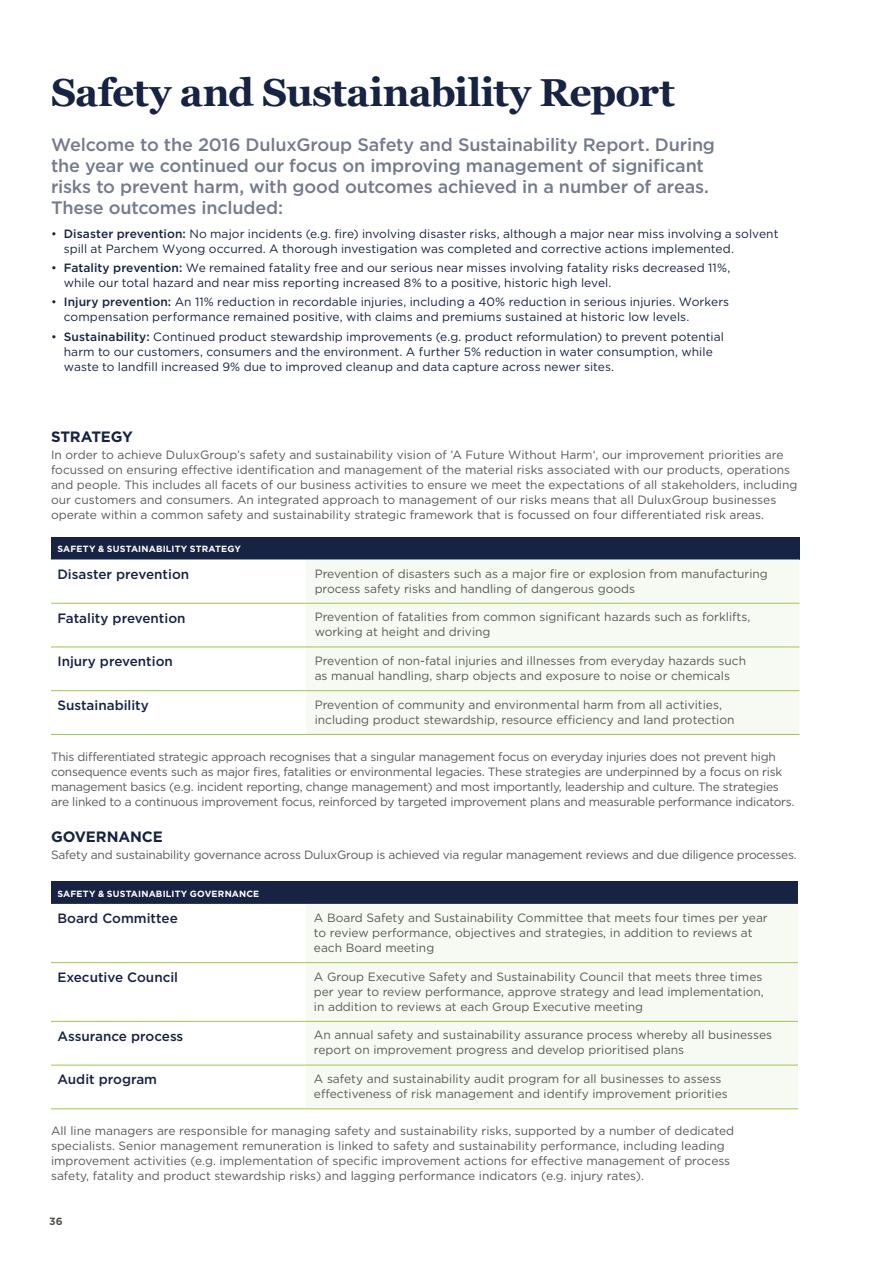
<style>
.page{position:relative;width:893px;height:1263px;background:#fff}
.page>*{position:absolute;margin:0;border:0;box-sizing:border-box;transform-origin:0 0}
.t1{font:700 39px "Georgia";letter-spacing:-.02em;color:#162342}
.t2{font:500 18px/21px "Gotham";letter-spacing:-.01em;color:#737b8d}
.t3{font:700 15px "Gotham";letter-spacing:-.01em;color:#162342}
.t4{font:500 13.5px "Gotham";color:#162342}
.t5{font:12px/15px "Gotham";color:#59595b}
.t6{font:12px/15px "Gotham";letter-spacing:.005em;color:#162342}
.t7{font:12px/15px "Gotham";letter-spacing:-.02em;color:#59595b}
.t8{font:700 10.5px "Gotham";color:#54544c}
.t9{font:700 9px "Gotham";letter-spacing:.02em;color:#fff}
.s1{font-weight:500}
</style>
<div class="page">
<div style="left:51px;top:537px;width:748px;height:22px;background:#162342"></div>
<svg style="left:51px;top:559px;width:255px;height:175px"></svg>
<div style="left:306px;top:559px;width:493px;height:175px;background:#f7faf2"></div>
<hr style="left:51px;top:603px;width:255px;height:1px;background:#9fc54d">
<hr style="left:51px;top:647px;width:255px;height:1px;background:#9fc54d">
<hr style="left:51px;top:690px;width:255px;height:1px;background:#9fc54d">
<hr style="left:51px;top:734px;width:255px;height:1px;background:#9fc54d">
<hr style="left:306px;top:603px;width:493px;height:1px;background:#9fc54d">
<hr style="left:306px;top:647px;width:493px;height:1px;background:#9fc54d">
<hr style="left:306px;top:690px;width:493px;height:1px;background:#9fc54d">
<hr style="left:306px;top:734px;width:493px;height:1px;background:#9fc54d">
<div style="left:51px;top:882px;width:747px;height:22px;background:#162342"></div>
<svg style="left:51px;top:963px;width:254px;height:102px"></svg>
<div style="left:305px;top:904px;width:493px;height:204px;background:#f7faf2"></div>
<hr style="left:305px;top:962px;width:493px;height:1px;background:#9fc54d">
<hr style="left:305px;top:1021px;width:493px;height:1px;background:#9fc54d">
<hr style="left:305px;top:1065px;width:493px;height:1px;background:#9fc54d">
<hr style="left:305px;top:1108px;width:493px;height:1px;background:#9fc54d">
<hr style="left:51px;top:962px;width:254px;height:1px;background:#9fc54d">
<hr style="left:51px;top:1021px;width:254px;height:1px;background:#9fc54d">
<hr style="left:51px;top:1065px;width:254px;height:1px;background:#9fc54d">
<hr style="left:51px;top:1108px;width:254px;height:1px;background:#9fc54d">
<h1 class="t1" style="left:51px;top:70px;width:625px">Safety and Sustainability Report</h1>
<p class="t2" style="left:51px;top:134px;width:665px">Welcome to the 2016 DuluxGroup Safety and Sustainability Report. During the year we continued our focus on improving management of significant risks to prevent harm, with good outcomes achieved in a number of areas.<br>These outcomes included:</p>
<p class="t6" style="left:64px;top:226px;width:716px;text-indent:-13px">• <span class="s1">Disaster prevention:</span> No major incidents (e.g. fire) involving disaster risks, although a major near miss involving a solvent spill at Parchem Wyong occurred. A thorough investigation was completed and corrective actions implemented.</p>
<p class="t6" style="left:64px;top:260px;width:668px;text-indent:-13px">• <span class="s1">Fatality prevention:</span> We remained fatality free and our serious near misses involving fatality risks decreased 11%, while our total hazard and near miss reporting increased 8% to a positive, historic high level.</p>
<p class="t6" style="left:64px;top:294px;width:667px;text-indent:-13px">• <span class="s1">Injury prevention:</span> An 11% reduction in recordable injuries, including a 40% reduction in serious injuries. Workers compensation performance remained positive, with claims and premiums sustained at historic low levels.</p>
<p class="t6" style="left:64px;top:329px;width:662px;text-indent:-13px">• <span class="s1">Sustainability:</span> Continued product stewardship improvements (e.g. product reformulation) to prevent potential harm to our customers, consumers and the environment. A further 5% reduction in water consumption, while waste to landfill increased 9% due to improved cleanup and data capture across newer sites.</p>
<p class="t3" style="left:51px;top:427px;width:83px">STRATEGY</p>
<p class="t5" style="left:51px;top:447px;width:748px">In order to achieve DuluxGroup’s safety and sustainability vision of ’A Future Without Harm‘, our improvement priorities are focussed on ensuring effective identification and management of the material risks associated with our products, operations and people. This includes all facets of our business activities to ensure we meet the expectations of all stakeholders, including our customers and consumers. An integrated approach to management of our risks means that all DuluxGroup businesses operate within a common safety and sustainability strategic framework that is focussed on four differentiated risk areas.</p>
<p class="t9" style="left:57px;top:543px;width:185px">SAFETY &amp; SUSTAINABILITY STRATEGY</p>
<p class="t4" style="left:57px;top:565px;width:133px">Disaster prevention</p>
<p class="t5" style="left:315px;top:566px;width:455px">Prevention of disasters such as a major fire or explosion from manufacturing process safety risks and handling of dangerous goods</p>
<p class="t4" style="left:57px;top:609px;width:130px">Fatality prevention</p>
<p class="t5" style="left:315px;top:609px;width:437px">Prevention of fatalities from common significant hazards such as forklifts, working at height and driving</p>
<p class="t4" style="left:57px;top:653px;width:117px">Injury prevention</p>
<p class="t5" style="left:315px;top:653px;width:433px">Prevention of non-fatal injuries and illnesses from everyday hazards such as manual handling, sharp objects and exposure to noise or chemicals</p>
<p class="t4" style="left:57px;top:696px;width:93px">Sustainability</p>
<p class="t5" style="left:315px;top:697px;width:421px">Prevention of community and environmental harm from all activities, including product stewardship, resource efficiency and land protection</p>
<p class="t7" style="left:51px;top:749px;width:745px">This differentiated strategic approach recognises that a singular management focus on everyday injuries does not prevent high consequence events such as major fires, fatalities or environmental legacies. These strategies are underpinned by a focus on risk management basics (e.g. incident reporting, change management) and most importantly, leadership and culture. The strategies are linked to a continuous improvement focus, reinforced by targeted improvement plans and measurable performance indicators.</p>
<p class="t3" style="left:51px;top:827px;width:113px">GOVERNANCE</p>
<p class="t7" style="left:51px;top:847px;width:747px">Safety and sustainability governance across DuluxGroup is achieved via regular management reviews and due diligence processes.</p>
<p class="t9" style="left:57px;top:887px;width:203px">SAFETY &amp; SUSTAINABILITY GOVERNANCE</p>
<p class="t4" style="left:57px;top:909px;width:122px">Board Committee</p>
<p class="t5" style="left:314px;top:910px;width:455px">A Board Safety and Sustainability Committee that meets four times per year to review performance, objectives and strategies, in addition to reviews at each Board meeting</p>
<p class="t4" style="left:57px;top:968px;width:122px">Executive Council</p>
<p class="t5" style="left:314px;top:969px;width:451px">A Group Executive Safety and Sustainability Council that meets three times per year to review performance, approve strategy and lead implementation, in addition to reviews at each Group Executive meeting</p>
<p class="t4" style="left:57px;top:1027px;width:127px">Assurance process</p>
<p class="t5" style="left:314px;top:1027px;width:460px">An annual safety and sustainability assurance process whereby all businesses report on improvement progress and develop prioritised plans</p>
<p class="t4" style="left:57px;top:1071px;width:101px">Audit program</p>
<p class="t5" style="left:314px;top:1071px;width:415px">A safety and sustainability audit program for all businesses to assess effectiveness of risk management and identify improvement priorities</p>
<p class="t5" style="left:51px;top:1123px;width:685px">All line managers are responsible for managing safety and sustainability risks, supported by a number of dedicated specialists. Senior management remuneration is linked to safety and sustainability performance, including leading improvement activities (e.g. implementation of specific improvement actions for effective management of process safety, fatality and product stewardship risks) and lagging performance indicators (e.g. injury rates).</p>
<p class="t8" style="left:49px;top:1214px;width:15px">36</p>
</div>
